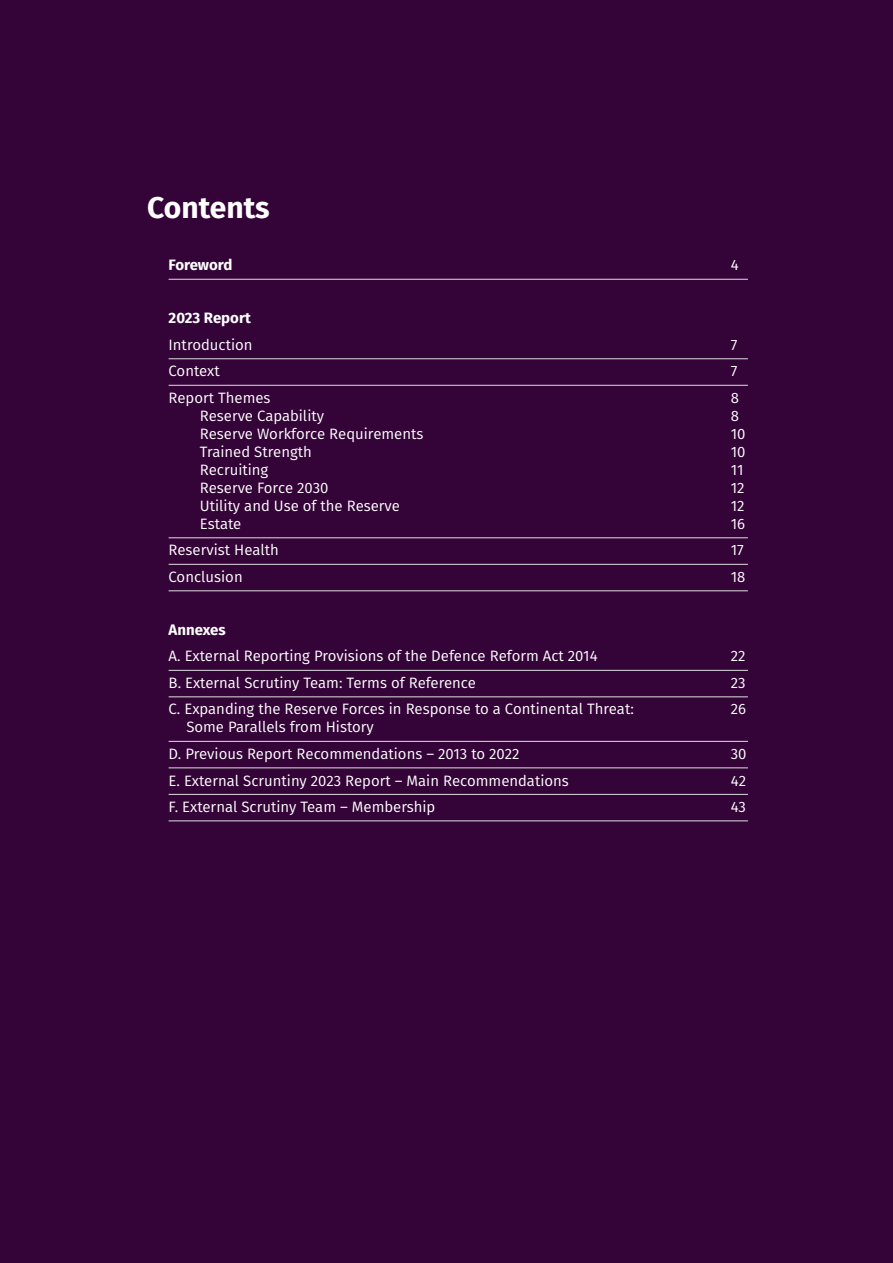
<style>
.page{position:relative;width:893px;height:1263px;background:#340338}
.page>*{position:absolute;margin:0;border:0;box-sizing:border-box;transform-origin:0 0}
.t1{font:700 30px "Fira Sans";color:#fff}
.t2{font:15px/26.5px "Fira Sans";color:#fff}
.t3{font:700 15px "Fira Sans";color:#fff}
</style>
<div class="page">
<hr style="left:169px;top:279px;width:579px;height:1px;background:#dddfdf">
<hr style="left:169px;top:358px;width:579px;height:1px;background:#dddfdf">
<hr style="left:169px;top:385px;width:579px;height:1px;background:#dddfdf">
<hr style="left:169px;top:537px;width:579px;height:1px;background:#dddfdf">
<hr style="left:169px;top:564px;width:579px;height:1px;background:#dddfdf">
<hr style="left:169px;top:590px;width:579px;height:1px;background:#dddfdf">
<hr style="left:169px;top:670px;width:579px;height:1px;background:#dddfdf">
<hr style="left:169px;top:696px;width:579px;height:1px;background:#dddfdf">
<hr style="left:169px;top:741px;width:579px;height:1px;background:#dddfdf">
<hr style="left:169px;top:767px;width:579px;height:1px;background:#dddfdf">
<hr style="left:169px;top:794px;width:579px;height:1px;background:#dddfdf">
<hr style="left:169px;top:820px;width:579px;height:1px;background:#dddfdf">
<h1 class="t1" style="left:147px;top:183px;width:124px">Contents</h1>
<p class="t3" style="left:169px;top:252px;width:65px">Foreword</p>
<p class="t2" style="left:731px;top:251px;width:9px">4</p>
<p class="t3" style="left:169px;top:305px;width:84px">2023 Report</p>
<p class="t2" style="left:169px;top:331px;width:85px">Introduction</p>
<p class="t2" style="left:731px;top:331px;width:8px">7</p>
<p class="t2" style="left:169px;top:358px;width:53px">Context</p>
<p class="t2" style="left:731px;top:358px;width:8px">7</p>
<p class="t2" style="left:169px;top:384px;width:103px">Report Themes</p>
<p class="t2" style="left:731px;top:384px;width:10px">8</p>
<p class="t2" style="left:200px;top:402px;width:126px">Reserve Capability</p>
<p class="t2" style="left:731px;top:402px;width:10px">8</p>
<p class="t2" style="left:200px;top:420px;width:225px">Reserve Workforce Requirements</p>
<p class="t2" style="left:731px;top:420px;width:16px">10</p>
<p class="t2" style="left:200px;top:438px;width:113px">Trained Strength</p>
<p class="t2" style="left:731px;top:438px;width:16px">10</p>
<p class="t2" style="left:200px;top:456px;width:70px">Recruiting</p>
<p class="t2" style="left:731px;top:456px;width:14px">11</p>
<p class="t2" style="left:200px;top:474px;width:130px">Reserve Force 2030</p>
<p class="t2" style="left:731px;top:474px;width:15px">12</p>
<p class="t2" style="left:200px;top:492px;width:202px">Utility and Use of the Reserve</p>
<p class="t2" style="left:731px;top:492px;width:15px">12</p>
<p class="t2" style="left:200px;top:510px;width:43px">Estate</p>
<p class="t2" style="left:731px;top:510px;width:16px">16</p>
<p class="t2" style="left:169px;top:537px;width:112px">Reservist Health</p>
<p class="t2" style="left:731px;top:537px;width:15px">17</p>
<p class="t2" style="left:169px;top:563px;width:76px">Conclusion</p>
<p class="t2" style="left:731px;top:563px;width:16px">18</p>
<p class="t3" style="left:169px;top:617px;width:59px">Annexes</p>
<p class="t2" style="left:169px;top:643px;width:430px">A. External Reporting Provisions of the Defence Reform Act 2014</p>
<p class="t2" style="left:731px;top:643px;width:16px">22</p>
<p class="t2" style="left:169px;top:669px;width:309px">B. External Scrutiny Team: Terms of Reference</p>
<p class="t2" style="left:731px;top:669px;width:16px">23</p>
<p class="t2" style="left:169px;top:696px;width:467px">C. Expanding the Reserve Forces in Response to a Continental Threat:</p>
<p class="t2" style="left:731px;top:696px;width:17px">26</p>
<p class="t2" style="left:169px;top:714px;width:352px;text-indent:18px">Some Parallels from History<br>D. Previous Report Recommendations – 2013 to 2022</p>
<p class="t2" style="left:731px;top:740px;width:17px">30</p>
<p class="t2" style="left:169px;top:767px;width:402px">E. External Scruntiny 2023 Report – Main Recommendations</p>
<p class="t2" style="left:731px;top:767px;width:17px">42</p>
<p class="t2" style="left:169px;top:793px;width:268px">F. External Scrutiny Team – Membership</p>
<p class="t2" style="left:731px;top:793px;width:17px">43</p>
</div>
